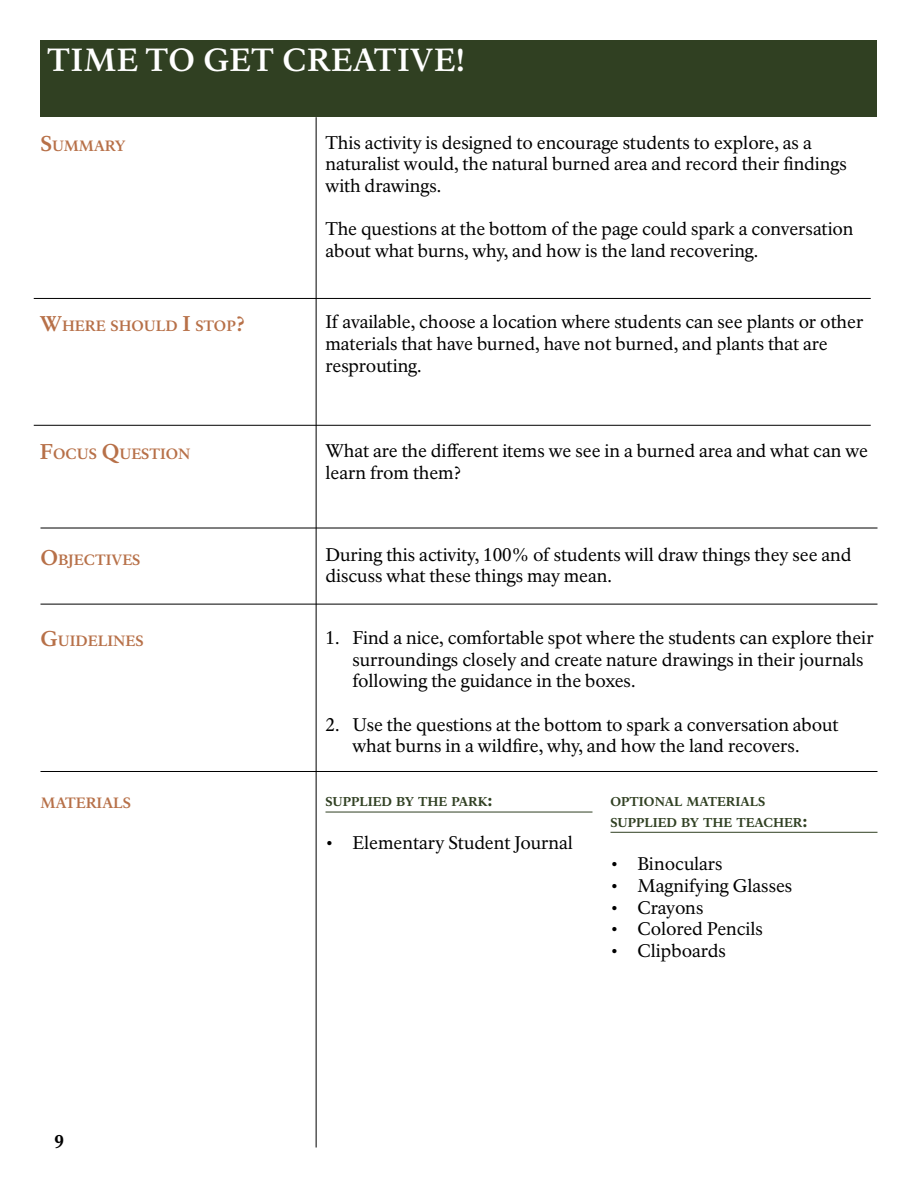
<style>
.page{position:relative;width:918px;height:1188px;background:#fff}
.page>*{position:absolute;margin:0;border:0;box-sizing:border-box;transform-origin:0 0}
.t1{font:700 31.5px "NPS Rawlinson OT";letter-spacing:.02em;color:#fff}
.t2{font:18px/21.6px "NPS Rawlinson OT";letter-spacing:-.005em;color:#000}
.t3{font:800 18px "NPS Rawlinson OT";color:#000}
.t4{font:700 14.7px "NPS Rawlinson OT";color:#b77048}
.t5{font:800 12.6px/21.6px "NPS Rawlinson OT";color:#304022}
.s1{font-size:21px}
.s2{font-size:18px}
</style>
<div class="page">
<div style="left:40px;top:40px;width:838px;height:77px;background:#304022"></div>
<hr style="left:40px;top:528px;width:838px;height:1px;background:#000">
<hr style="left:34px;top:425px;width:837px;height:1px;background:#000">
<hr style="left:34px;top:298px;width:837px;height:1px;background:#000">
<hr style="left:316px;top:117px;width:1px;height:1031px;background:#000">
<hr style="left:40px;top:604px;width:838px;height:1px;background:#000">
<hr style="left:40px;top:771px;width:838px;height:1px;background:#000">
<hr style="left:326px;top:812px;width:266px;height:1px;background:#304022">
<hr style="left:610px;top:832px;width:268px;height:1px;background:#304022">
<h1 class="t1" style="left:47px;top:41px;width:419px">TIME TO GET CREATIVE!</h1>
<p class="t4" style="left:40px;top:137px;width:86px"><span class="s1">S</span>UMMARY</p>
<p class="t2" style="left:326px;top:132px;width:523px">This activity is designed to encourage students to explore, as a naturalist would, the natural burned area and record their findings with drawings.</p>
<p class="t2" style="left:326px;top:218px;width:530px">The questions at the bottom of the page could spark a conversation about what burns, why, and how is the land recovering.</p>
<p class="t4" style="left:40px;top:317px;width:207px"><span class="s1">W</span>HERE SHOULD <span class="s1">I</span> STOP<span class="s1">?</span></p>
<p class="t2" style="left:326px;top:311px;width:539px">If available, choose a location where students can see plants or other materials that have burned, have not burned, and plants that are resprouting.</p>
<p class="t4" style="left:40px;top:445px;width:152px"><span class="s1">F</span>OCUS <span class="s1">Q</span>UESTION</p>
<p class="t2" style="left:326px;top:440px;width:544px">What are the different items we see in a burned area and what can we learn from them?</p>
<p class="t4" style="left:40px;top:551px;width:102px"><span class="s1">O</span>BJECTIVES</p>
<p class="t2" style="left:326px;top:544px;width:528px">During this activity, 100% of students will draw things they see and discuss what these things may mean.</p>
<p class="t4" style="left:40px;top:632px;width:105px"><span class="s1">G</span>UIDELINES</p>
<p class="t2" style="left:352px;top:627px;width:523px;text-indent:-27px">1. Find a nice, comfortable spot where the students can explore their surroundings closely and create nature drawings in their journals following the guidance in the boxes.</p>
<p class="t2" style="left:352px;top:714px;width:488px;text-indent:-27px">2. Use the questions at the bottom to spark a conversation about what burns in a wildfire, why, and how the land recovers.</p>
<p class="t4" style="left:40px;top:794px;width:92px">MATERIALS</p>
<p class="t5" style="left:326px;top:791px;width:169px">SUPPLIED BY THE PARK<span class="s2">:</span></p>
<p class="t2" style="left:326px;top:832px;width:249px">• Elementary Student Journal</p>
<p class="t5" style="left:610px;top:791px;width:199px">OPTIONAL MATERIALS<br>SUPPLIED BY THE TEACHER<span class="s2">:</span></p>
<p class="t2" style="left:610px;top:854px;width:114px">• Binoculars</p>
<p class="t2" style="left:610px;top:875px;width:183px">• Magnifying Glasses</p>
<p class="t2" style="left:610px;top:897px;width:94px">• Crayons</p>
<p class="t2" style="left:610px;top:918px;width:154px">• Colored Pencils</p>
<p class="t2" style="left:610px;top:940px;width:117px">• Clipboards</p>
<p class="t3" style="left:54px;top:1130px;width:12px">9</p>
</div>
